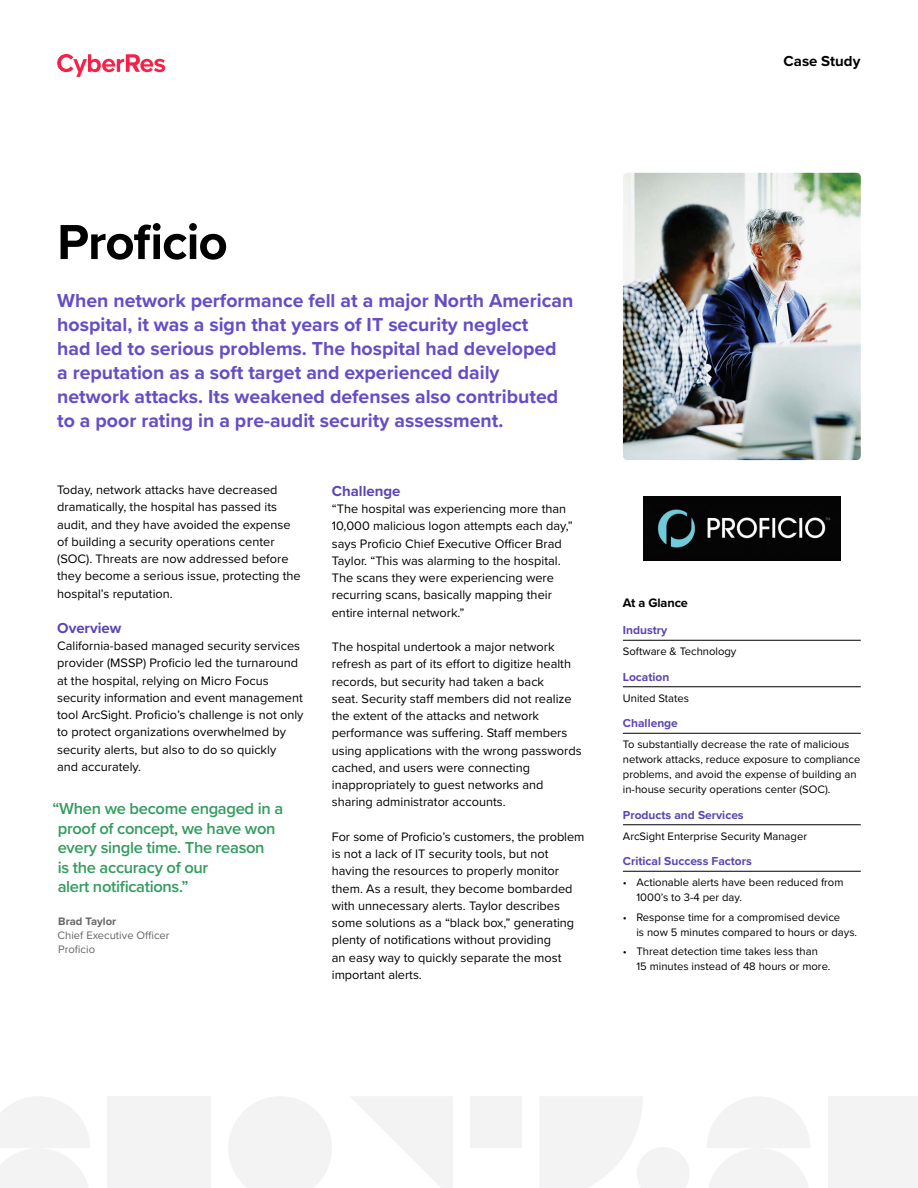
<style>
.page{position:relative;width:918px;height:1188px;background:#fff}
.page>*{position:absolute;margin:0;border:0;box-sizing:border-box;transform-origin:0 0}
.Title_34_36{font:700 51px "Proxima Nova";letter-spacing:-.02em;color:#000}
.Intro_13_16_Purple{font:700 19.5px/24px "Proxima Nova";color:#664dc7}
.Pull_Quote{font:600 16.5px/19.5px "Proxima Nova";letter-spacing:-.02em;color:#339c5f}
.Header_b_Level1{font:700 15px "Proxima Nova";color:#5c45b3}
.Asset_Type{font:700 15px "Proxima Nova";color:#000}
.Body_c_8_5_11_5{font:12.75px/17.2px "Proxima Nova";color:#000}
.Sidebar_Header_B{font:700 12.75px "Proxima Nova";letter-spacing:-.01em;color:#000}
.Sidebar_Subhead{font:700 12px "Proxima Nova";color:#5c45b3}
.Body_d_7_5_10{font:11.25px/15px "Proxima Nova";color:#000}
.t1{font:11.25px "Proxima Nova";color:#656668}
.t2{font:700 11.25px "Proxima Nova";color:#656668}
</style>
<div class="page">
<hr style="left:623px;top:640px;width:238px;height:1px;background:#000">
<hr style="left:623px;top:687px;width:238px;height:1px;background:#000">
<hr style="left:623px;top:733px;width:238px;height:1px;background:#000">
<hr style="left:623px;top:825px;width:238px;height:1px;background:#000">
<hr style="left:623px;top:871px;width:238px;height:1px;background:#000">
<svg style="left:57px;top:54px;width:108px;height:23px"></svg>
<div style="left:828px;top:1096px;width:90px;height:92px;background:#f3f3f3"></div>
<div style="left:107px;top:1096px;width:104px;height:92px;background:#f3f3f3"></div>
<div style="left:470px;top:1096px;width:52px;height:52px;background:#f3f3f3"></div>
<svg style="left:351px;top:1097px;width:102px;height:91px"></svg>
<svg style="left:229px;top:1097px;width:103px;height:91px"></svg>
<svg style="left:540px;top:1097px;width:149px;height:91px"></svg>
<svg style="left:0;top:1097px;width:90px;height:91px"></svg>
<svg style="left:707px;top:1097px;width:103px;height:91px"></svg>
<img style="left:623px;top:173px;width:238px;height:287px">
<img style="left:643px;top:497px;width:198px;height:64px">
<p class="Asset_Type" style="left:784px;top:50px;width:78px">Case Study</p>
<p class="Title_34_36" style="left:57px;top:204px;width:172px">Proficio</p>
<p class="Intro_13_16_Purple" style="left:57px;top:288px;width:518px">When network performance fell at a major North American hospital, it was a sign that years of IT security neglect<br>had led to serious problems. The hospital had developed<br>a reputation as a soft target and experienced daily network attacks. Its weakened defenses also contributed to a poor rating in a pre-audit security assessment.</p>
<p class="Body_c_8_5_11_5" style="left:57px;top:481px;width:245px">Today, network attacks have decreased dramatically, the hospital has passed its audit, and they have avoided the expense of building a security operations center (SOC). Threats are now addressed before they become a serious issue, protecting the hospital’s reputation.</p>
<p class="Header_b_Level1" style="left:57px;top:617px;width:66px">Overview</p>
<p class="Body_c_8_5_11_5" style="left:57px;top:637px;width:248px">California-based managed security services provider (MSSP) Proficio led the turnaround at the hospital, relying on Micro Focus security information and event management tool ArcSight. Proficio’s challenge is not only to protect organizations overwhelmed by security alerts, but also to do so quickly<br>and accurately.</p>
<p class="Pull_Quote" style="left:58px;top:799px;width:227px;text-indent:-5px">“When we become engaged in a proof of concept, we have won every single time. The reason<br>is the accuracy of our<br>alert notifications.”</p>
<p class="t2" style="left:58px;top:913px;width:59px">Brad Taylor</p>
<p class="t1" style="left:58px;top:927px;width:114px">Chief Executive Officer</p>
<p class="t1" style="left:58px;top:941px;width:39px">Proficio</p>
<p class="Header_b_Level1" style="left:332px;top:480px;width:70px">Challenge</p>
<p class="Body_c_8_5_11_5" style="left:332px;top:500px;width:242px">“The hospital was experiencing more than 10,000 malicious logon attempts each day,” says Proficio Chief Executive Officer Brad Taylor. “This was alarming to the hospital.<br>The scans they were experiencing were recurring scans, basically mapping their entire internal network.”</p>
<p class="Body_c_8_5_11_5" style="left:332px;top:638px;width:251px">The hospital undertook a major network refresh as part of its effort to digitize health records, but security had taken a back<br>seat. Security staff members did not realize the extent of the attacks and network performance was suffering. Staff members using applications with the wrong passwords cached, and users were connecting inappropriately to guest networks and sharing administrator accounts.</p>
<p class="Body_c_8_5_11_5" style="left:332px;top:827px;width:254px">For some of Proficio’s customers, the problem is not a lack of IT security tools, but not having the resources to properly monitor them. As a result, they become bombarded with unnecessary alerts. Taylor describes some solutions as a “black box,” generating plenty of notifications without providing<br>an easy way to quickly separate the most important alerts.</p>
<p class="Sidebar_Header_B" style="left:623px;top:594px;width:67px">At a Glance</p>
<p class="Sidebar_Subhead" style="left:623px;top:621px;width:46px">Industry</p>
<p class="Body_d_7_5_10" style="left:623px;top:643px;width:115px">Software &amp; Technology</p>
<p class="Sidebar_Subhead" style="left:623px;top:668px;width:48px">Location</p>
<p class="Body_d_7_5_10" style="left:623px;top:690px;width:68px">United States</p>
<p class="Sidebar_Subhead" style="left:623px;top:714px;width:57px">Challenge</p>
<p class="Body_d_7_5_10" style="left:623px;top:736px;width:239px">To substantially decrease the rate of malicious network attacks, reduce exposure to compliance problems, and avoid the expense of building an in-house security operations center (SOC).</p>
<p class="Sidebar_Subhead" style="left:623px;top:806px;width:122px">Products and Services</p>
<p class="Body_d_7_5_10" style="left:623px;top:828px;width:186px">ArcSight Enterprise Security Manager</p>
<p class="Sidebar_Subhead" style="left:623px;top:852px;width:130px">Critical Success Factors</p>
<p class="Body_d_7_5_10" style="left:636px;top:874px;width:209px;text-indent:-14px">• Actionable alerts have been reduced from<br>1000’s to 3-4 per day.</p>
<p class="Body_d_7_5_10" style="left:636px;top:909px;width:222px;text-indent:-14px">• Response time for a compromised device<br>is now 5 minutes compared to hours or days.</p>
<p class="Body_d_7_5_10" style="left:636px;top:943px;width:196px;text-indent:-14px">• Threat detection time takes less than<br>15 minutes instead of 48 hours or more.</p>
</div>
